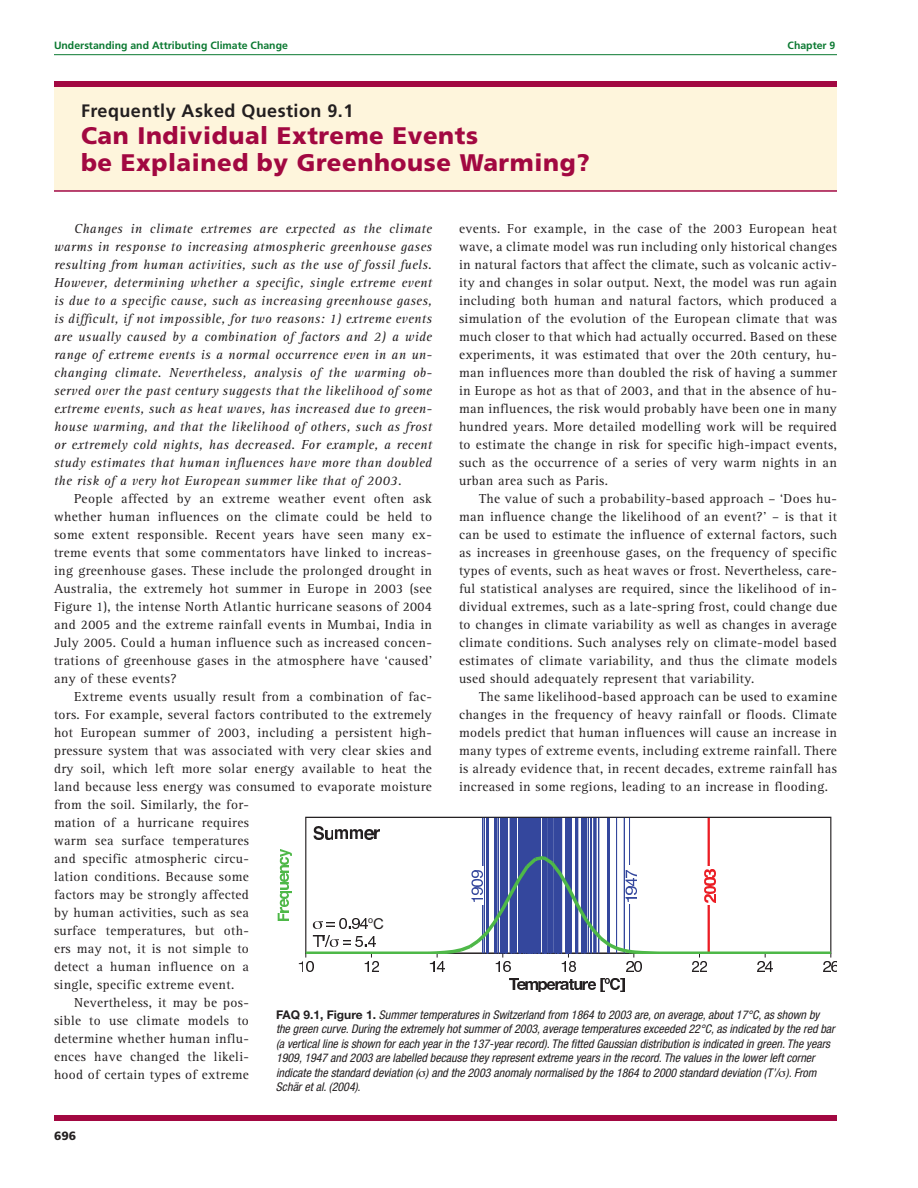
<style>
.page{position:relative;width:918px;height:1188px;background:#fff}
.page>*{position:absolute;margin:0;border:0;box-sizing:border-box;transform-origin:0 0}
.t1{font:900 24px/27px "Frutiger";letter-spacing:.025em;color:#a20841}
.t2{font:700 18px "Frutiger";letter-spacing:.025em;color:#231f20}
.t3{font:13.5px/18px "Rotis Serif";letter-spacing:.025em;color:#231f20;text-align:justify}
.t4{font:italic 13.5px/18px "Rotis Serif";letter-spacing:.025em;color:#231f20;text-align:justify}
.t5{font:italic condensed 12px/14.4px "Helvetica Neue";color:#231f20}
.t6{font:900 12px "Frutiger";color:#231f20}
.t7{font:700 10.5px "Frutiger";color:#0b7931}
.t8{font:9px "Arial";color:#231f20}
.s1{font-size:15px}
.s2{font-weight:700;font-style:normal;font-stretch:normal}
</style>
<div class="page">
<hr style="left:54px;top:54px;width:783px;height:1px;background:#0b7931">
<div style="left:54px;top:86px;width:783px;height:104px;background:#fef5dc"></div>
<div style="left:54px;top:81px;width:783px;height:5px;background:#a20841"></div>
<hr style="left:54px;top:190px;width:783px;height:2px;background:#a20841">
<div style="left:54px;top:1115px;width:783px;height:5px;background:#a20841"></div>
<hr style="left:306px;top:953px;width:525px;height:1px;background:#231f20">
<hr style="left:708px;top:817px;width:2px;height:136px;background:#eb1d24">
<hr style="left:306px;top:817px;width:525px;height:1px;background:#231f20">
<svg style="left:306px;top:853px;width:525px;height:100px"></svg>
<svg style="left:313px;top:827px;width:20px;height:12px"></svg>
<img style="left:334px;top:830px;width:29px;height:9px">
<svg style="left:364px;top:830px;width:15px;height:9px"></svg>
<svg style="left:299px;top:953px;width:14px;height:19px"></svg>
<svg style="left:364px;top:953px;width:15px;height:18px"></svg>
<svg style="left:430px;top:953px;width:15px;height:18px"></svg>
<svg style="left:691px;top:953px;width:16px;height:18px"></svg>
<svg style="left:757px;top:953px;width:16px;height:18px"></svg>
<svg style="left:822px;top:953px;width:15px;height:19px"></svg>
<svg style="left:509px;top:979px;width:115px;height:13px"></svg>
<svg style="left:278px;top:849px;width:14px;height:72px"></svg>
<svg style="left:702px;top:866px;width:15px;height:39px"></svg>
<svg style="left:703px;top:870px;width:12px;height:32px"></svg>
<div style="left:469px;top:866px;width:15px;height:39px;background:#fff"></div>
<svg style="left:471px;top:817px;width:170px;height:155px"></svg>
<svg style="left:313px;top:918px;width:55px;height:11px"></svg>
<svg style="left:312px;top:936px;width:64px;height:11px"></svg>
<p class="t7" style="left:54px;top:41px;width:235px">Understanding and Attributing Climate Change</p>
<p class="t7" style="left:788px;top:41px;width:49px">Chapter 9</p>
<h2 class="t2" style="left:81px;top:103px;width:274px">Frequently Asked Question 9.1</h2>
<h1 class="t1" style="left:81px;top:123px;width:510px">Can Individual Extreme Events<br>be Explained by Greenhouse Warming?</h1>
<p class="t3" style="left:459px;top:221px;width:380px">events. For example, in the case of the 2003 European heat wave, a climate model was run including only historical changes in natural factors that affect the climate, such as volcanic activ&shy;ity and changes in solar output. Next, the model was run again including both human and natural factors, which produced a simulation of the evolution of the European climate that was much closer to that which had actually occurred. Based on these experiments, it was estimated that over the 20th century, hu&shy;man influences more than doubled the risk of having a summer in Europe as hot as that of 2003, and that in the absence of hu&shy;man influences, the risk would probably have been one in many hundred years. More detailed modelling work will be required to estimate the change in risk for specific high-impact events, such as the occurrence of a series of very warm nights in an urban area such as Paris.</p>
<p class="t3" style="left:459px;top:491px;width:380px;text-indent:20px">The value of such a probability-based approach – ‘Does hu&shy;man influence change the likelihood of an event?’ – is that it can be used to estimate the influence of external factors, such as increases in greenhouse gases, on the frequency of specific types of events, such as heat waves or frost. Nevertheless, care&shy;ful statistical analyses are required, since the likelihood of in&shy;dividual extremes, such as a late-spring frost, could change due to changes in climate variability as well as changes in average climate conditions. Such analyses rely on climate-model based estimates of climate variability, and thus the climate models used should adequately represent that variability.</p>
<p class="t3" style="left:459px;top:689px;width:380px;text-indent:20px">The same likelihood-based approach can be used to examine changes in the frequency of heavy rainfall or floods. Climate models predict that human influences will cause an increase in many types of extreme events, including extreme rainfall. There is already evidence that, in recent decades, extreme rainfall has increased in some regions, leading to an increase in flooding.</p>
<p class="t4" style="left:54px;top:221px;width:380px;text-indent:20px">Changes in climate extremes are expected as the climate warms in response to increasing atmospheric greenhouse gases resulting from human activities, such as the use of fossil fuels.<br>However, determining whether a specific, single extreme event is due to a specific cause, such as increasing greenhouse gases, is difficult, if not impossible, for two reasons: 1) extreme events are usually caused by a combination of factors and 2) a wide range of extreme events is a normal occurrence even in an un&shy;changing climate. Nevertheless, analysis of the warming ob&shy;served over the past century suggests that the likelihood of some extreme events, such as heat waves, has increased due to green&shy;house warming, and that the likelihood of others, such as frost or extremely cold nights, has decreased. For example, a recent study estimates that human influences have more than doubled the risk of a very hot European summer like that of 2003.</p>
<p class="t3" style="left:54px;top:491px;width:380px;text-indent:20px">People affected by an extreme weather event often ask whether human influences on the climate could be held to some extent responsible. Recent years have seen many ex&shy;treme events that some commentators have linked to increas&shy;ing greenhouse gases. These include the prolonged drought in Australia, the extremely hot summer in Europe in 2003 (see Figure 1), the intense North Atlantic hurricane seasons of 2004 and 2005 and the extreme rainfall events in Mumbai, India in July 2005. Could a human influence such as increased concen&shy;trations of greenhouse gases in the atmosphere have ‘caused’ any of these events?</p>
<p class="t3" style="left:74px;top:689px;width:359px">Extreme events usually result from a combination of fac-</p>
<p class="t3" style="left:54px;top:707px;width:380px">tors. For example, several factors contributed to the extremely</p>
<p class="t3" style="left:54px;top:725px;width:380px">hot European summer of 2003, including a persistent high-</p>
<p class="t3" style="left:54px;top:743px;width:380px">pressure system that was associated with very clear skies and</p>
<p class="t3" style="left:54px;top:761px;width:379px">dry soil, which left more solar energy available to heat the</p>
<p class="t3" style="left:54px;top:779px;width:379px">land because less energy was consumed to evaporate moisture</p>
<p class="t3" style="left:54px;top:797px;width:197px">from the soil. Similarly, the for-</p>
<p class="t3" style="left:54px;top:815px;width:197px">mation of a hurricane requires</p>
<p class="t3" style="left:54px;top:833px;width:197px">warm sea surface temperatures</p>
<p class="t3" style="left:54px;top:851px;width:197px">and specific atmospheric circu-</p>
<p class="t3" style="left:54px;top:869px;width:197px">lation conditions. Because some</p>
<p class="t3" style="left:54px;top:887px;width:197px">factors may be strongly affected</p>
<p class="t3" style="left:54px;top:905px;width:197px">by human activities, such as sea</p>
<p class="t3" style="left:54px;top:923px;width:197px">surface temperatures, but oth-</p>
<p class="t3" style="left:54px;top:941px;width:196px">ers may not, it is not simple to</p>
<p class="t3" style="left:54px;top:959px;width:197px">detect a human influence on a</p>
<p class="t3" style="left:54px;top:977px;width:182px">single, specific extreme event.</p>
<p class="t3" style="left:74px;top:995px;width:176px">Nevertheless, it may be pos-</p>
<p class="t3" style="left:54px;top:1013px;width:197px">sible to use climate models to</p>
<p class="t3" style="left:54px;top:1031px;width:196px">determine whether human influ-</p>
<p class="t3" style="left:54px;top:1049px;width:197px">ences have changed the likeli-</p>
<p class="t3" style="left:54px;top:1067px;width:197px">hood of certain types of extreme</p>
<p class="t8" style="left:368px;top:914px;width:17px">o<span class="s1">C</span></p>
<p class="t5" style="left:276px;top:1008px;width:560px"><span class="s2">FAQ 9.1, Figure 1.</span> Summer temperatures in Switzerland from 1864 to 2003 are, on average, about 17°C, as shown by the green curve. During the extremely hot summer of 2003, average temperatures exceeded 22°C, as indicated by the red bar (a vertical line is shown for each year in the 137-year record). The fitted Gaussian distribution is indicated in green. The years 1909, 1947 and 2003 are labelled because they represent extreme years in the record. The values in the lower left corner indicate the standard deviation ( ) and the 2003 anomaly normalised by the 1864 to 2000 standard deviation (T’/ ). From Schär et al. (2004).</p>
<p class="t6" style="left:54px;top:1131px;width:24px">696</p>
</div>
